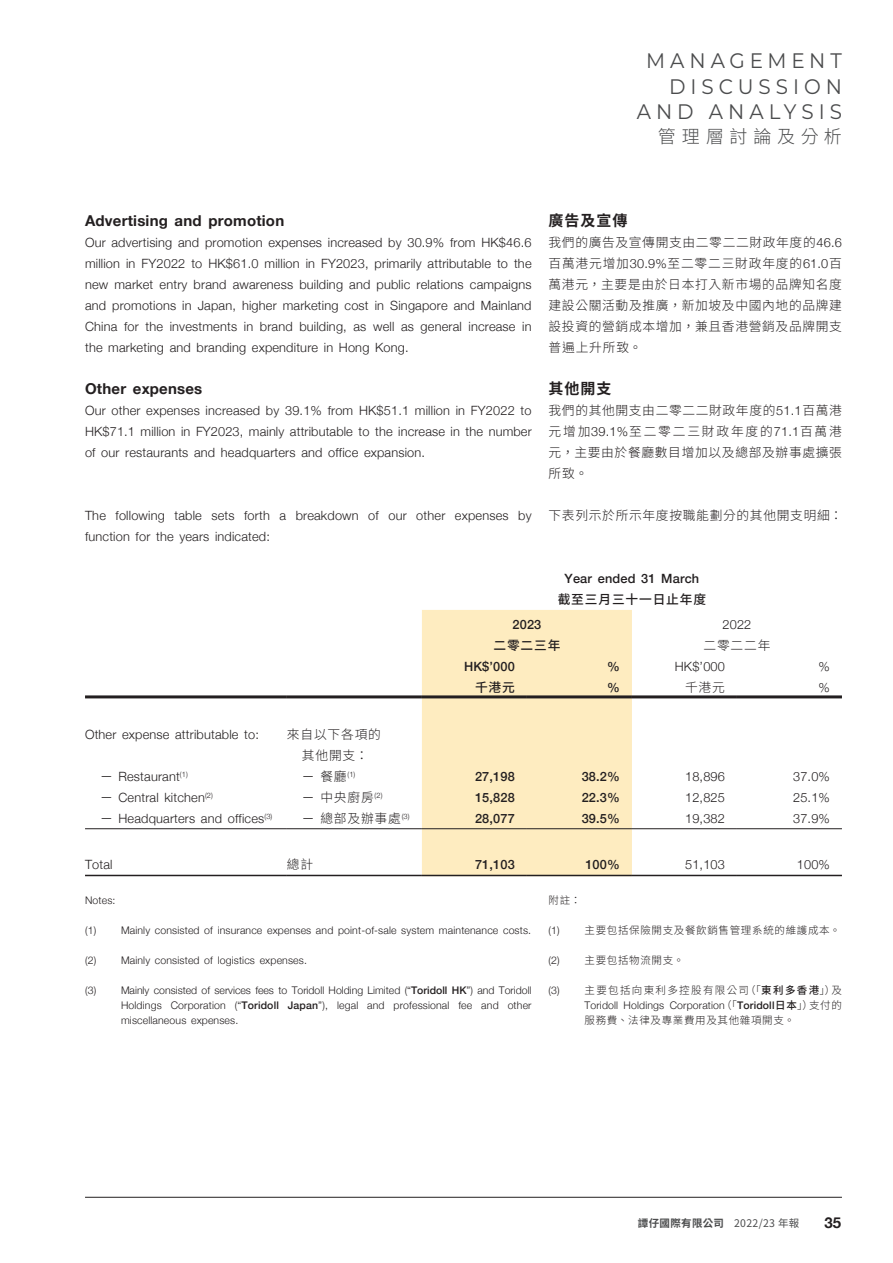
<style>
.page{position:relative;width:893px;height:1263px;background:#fff}
.page>*{position:absolute;margin:0;border:0;box-sizing:border-box;transform-origin:0 0}
.t1{font:100 21px/25.5px "Montserrat";letter-spacing:.25em;color:#4b4c4d;text-align:right;scale:.95 1}
.t2{font:300 18px "Noto Sans CJ Ktc";letter-spacing:.325em;color:#4b4c4d}
._04___H2{font:700 15px "Helvetica Neue";letter-spacing:.015em;color:#231f20}
._04___H2-2{font:700 15px "Noto Sans CJ Ktc";letter-spacing:.065em;color:#231f20}
._01_Body_Text{font:300 12.75px/21px "Helvetica Neue";letter-spacing:.015em;color:#231f20;text-align:justify}
._01_Body_Text-2{font:300 12.75px/21px "Noto Sans CJ Ktc";letter-spacing:.05em;color:#231f20;text-align:justify}
._15_Table_Stub{font:300 12.75px "Helvetica Neue";letter-spacing:.015em;color:#231f20}
._01_Body_Text-3{font:500 12.75px "Helvetica Neue";letter-spacing:.015em;color:#231f20}
._15_Table_Stub-2{font:300 12.75px/21px "Noto Sans CJ Ktc";letter-spacing:.065em;color:#231f20;text-align:center}
._01_Body_Text-4{font:500 12.75px "Noto Sans CJ Ktc";letter-spacing:.065em;color:#231f20}
._02_Note_Text{font:300 10.5px/15px "Helvetica Neue";letter-spacing:.015em;color:#231f20;text-align:justify}
._02_Note_Text-2{font:300 10.5px/15px "Noto Sans CJ Ktc";letter-spacing:.065em;color:#231f20;text-align:justify}
.t3{font:10.5px "Noto Sans CJ Ktc";letter-spacing:.03em;color:#4b4c4d}
._15_Table_Stub-3{font:300 7.5px "Helvetica Neue";color:#231f20}
.s1{font-family:"Helvetica Neue"}
.s2{font-size:12.75px}
.s3{font-family:"Noto Sans CJ Ktc";font-size:12.75px}
.s4{font-weight:500}
.s5{font-family:"Helvetica Neue";font-weight:500}
.s6{font-weight:700}
</style>
<div class="page">
<hr style="left:85px;top:1197px;width:757px;height:1px;background:#231f20">
<div style="left:422px;top:610px;width:210px;height:265px;background:#feecc0"></div>
<hr style="left:85px;top:695px;width:202px;height:3px;background:#231f20">
<hr style="left:287px;top:695px;width:135px;height:3px;background:#231f20">
<hr style="left:422px;top:695px;width:105px;height:3px;background:#231f20">
<hr style="left:527px;top:695px;width:105px;height:3px;background:#231f20">
<hr style="left:632px;top:695px;width:105px;height:3px;background:#231f20">
<hr style="left:737px;top:695px;width:105px;height:3px;background:#231f20">
<hr style="left:85px;top:828px;width:202px;height:1px;background:#231f20">
<hr style="left:287px;top:828px;width:135px;height:1px;background:#231f20">
<hr style="left:422px;top:828px;width:105px;height:1px;background:#231f20">
<hr style="left:527px;top:828px;width:105px;height:1px;background:#231f20">
<hr style="left:632px;top:828px;width:105px;height:1px;background:#231f20">
<hr style="left:737px;top:828px;width:105px;height:1px;background:#231f20">
<hr style="left:85px;top:875px;width:202px;height:1px;background:#231f20">
<hr style="left:287px;top:875px;width:135px;height:1px;background:#231f20">
<hr style="left:422px;top:875px;width:105px;height:1px;background:#231f20">
<hr style="left:527px;top:875px;width:105px;height:1px;background:#231f20">
<hr style="left:632px;top:875px;width:105px;height:1px;background:#231f20">
<hr style="left:737px;top:875px;width:105px;height:1px;background:#231f20">
<h1 class="t1" style="left:637px;top:47px;width:217px">MANAGEMENT<br>DISCUSSION<br>AND ANALYSIS</h1>
<h2 class="t2" style="left:658px;top:126px;width:186px">管理層討論及分析</h2>
<p class="_04___H2" style="left:85px;top:209px;width:201px">Advertising and promotion</p>
<p class="_01_Body_Text" style="left:85px;top:231px;width:448px">Our advertising and promotion expenses increased by 30.9% from HK$46.6 million in FY2022 to HK$61.0 million in FY2023, primarily attributable to the new market entry brand awareness building and public relations campaigns and promotions in Japan, higher marketing cost in Singapore and Mainland China for the investments in brand building, as well as general increase in the marketing and branding expenditure in Hong Kong.</p>
<p class="_04___H2" style="left:85px;top:377px;width:119px">Other expenses</p>
<p class="_01_Body_Text" style="left:85px;top:399px;width:448px">Our other expenses increased by 39.1% from HK$51.1 million in FY2022 to HK$71.1 million in FY2023, mainly attributable to the increase in the number of our restaurants and headquarters and office expansion.</p>
<p class="_01_Body_Text" style="left:85px;top:504px;width:448px">The following table sets forth a breakdown of our other expenses by function for the years indicated:</p>
<p class="_04___H2-2" style="left:549px;top:212px;width:80px">廣告及宣傳</p>
<p class="_01_Body_Text-2" style="left:549px;top:232px;width:295px">我們的廣告及宣傳開支由二零二二財政年度的<span class="s1">46.6</span>百萬港元增加<span class="s1">30.9%</span>至二零二三財政年度的<span class="s1">61.0</span>百萬港元，主要是由於日本打入新市場的品牌知名度建設公關活動及推廣，新加坡及中國內地的品牌建設投資的營銷成本增加，兼且香港營銷及品牌開支普遍上升所致。</p>
<p class="_04___H2-2" style="left:549px;top:380px;width:64px">其他開支</p>
<p class="_01_Body_Text-2" style="left:549px;top:400px;width:295px">我們的其他開支由二零二二財政年度的<span class="s1">51.1</span>百萬港元增加<span class="s1">39.1%</span>至二零二三財政年度的<span class="s1">71.1</span>百萬港元，主要由於餐廳數目增加以及總部及辦事處擴張所致。</p>
<p class="_01_Body_Text-2" style="left:549px;top:505px;width:295px">下表列示於所示年度按職能劃分的其他開支明細：</p>
<p class="_01_Body_Text-3" style="left:565px;top:568px;width:136px">Year ended 31 March</p>
<p class="_01_Body_Text-4" style="left:558px;top:592px;width:150px">截至三月三十一日止年度</p>
<p class="_01_Body_Text-3" style="left:512px;top:615px;width:30px">2023</p>
<p class="_01_Body_Text" style="left:722px;top:613px;width:30px">2022</p>
<p class="_01_Body_Text-4" style="left:493px;top:638px;width:69px">二零二三年</p>
<p class="_01_Body_Text-2" style="left:703px;top:635px;width:69px">二零二二年</p>
<p class="_01_Body_Text-3" style="left:464px;top:657px;width:52px">HK$’000</p>
<p class="_01_Body_Text-3" style="left:607px;top:657px;width:14px">%</p>
<p class="_01_Body_Text" style="left:675px;top:655px;width:52px">HK$’000</p>
<p class="_01_Body_Text" style="left:819px;top:655px;width:13px">%</p>
<p class="_01_Body_Text-4" style="left:475px;top:680px;width:41px">千港元</p>
<p class="_01_Body_Text-3" style="left:607px;top:678px;width:14px">%</p>
<p class="_01_Body_Text-2" style="left:685px;top:677px;width:41px">千港元</p>
<p class="_01_Body_Text" style="left:819px;top:676px;width:13px">%</p>
<p class="_15_Table_Stub" style="left:85px;top:724px;width:175px">Other expense attributable to:</p>
<p class="_15_Table_Stub-2" style="left:287px;top:724px;width:96px">來自以下各項的其他開支：</p>
<p class="_15_Table_Stub" style="left:100px;top:766px;width:89px">— Restaurant<sup>(1)</sup></p>
<p class="_15_Table_Stub-3" style="left:302px;top:768px;width:55px"><span class="s2">—</span> <span class="s3">餐廳</span>(1)</p>
<p class="_01_Body_Text-3" style="left:475px;top:766px;width:41px">27,198</p>
<p class="_01_Body_Text-3" style="left:582px;top:766px;width:40px">38.2%</p>
<p class="_01_Body_Text" style="left:685px;top:765px;width:41px">18,896</p>
<p class="_01_Body_Text" style="left:793px;top:765px;width:38px">37.0%</p>
<p class="_15_Table_Stub" style="left:100px;top:787px;width:114px">— Central kitchen<sup>(2)</sup></p>
<p class="_15_Table_Stub-2" style="left:302px;top:787px;width:82px"><span class="s1">—</span> 中央廚房<sup>(2)</sup></p>
<p class="_01_Body_Text-3" style="left:475px;top:787px;width:41px">15,828</p>
<p class="_01_Body_Text-3" style="left:582px;top:787px;width:40px">22.3%</p>
<p class="_01_Body_Text" style="left:685px;top:786px;width:41px">12,825</p>
<p class="_01_Body_Text" style="left:793px;top:786px;width:38px">25.1%</p>
<p class="_15_Table_Stub" style="left:100px;top:808px;width:174px">— Headquarters and offices<sup>(3)</sup></p>
<p class="_15_Table_Stub-2" style="left:302px;top:808px;width:109px"><span class="s1">—</span> 總部及辦事處<sup>(3)</sup></p>
<p class="_01_Body_Text-3" style="left:475px;top:808px;width:41px">28,077</p>
<p class="_01_Body_Text-3" style="left:582px;top:808px;width:40px">39.5%</p>
<p class="_01_Body_Text" style="left:685px;top:807px;width:41px">19,382</p>
<p class="_01_Body_Text" style="left:793px;top:807px;width:38px">37.9%</p>
<p class="_15_Table_Stub" style="left:85px;top:855px;width:29px">Total</p>
<p class="_15_Table_Stub-2" style="left:287px;top:854px;width:28px">總計</p>
<p class="_01_Body_Text-3" style="left:475px;top:855px;width:41px">71,103</p>
<p class="_01_Body_Text-3" style="left:585px;top:855px;width:36px">100%</p>
<p class="_01_Body_Text" style="left:685px;top:853px;width:41px">51,103</p>
<p class="_01_Body_Text" style="left:797px;top:853px;width:35px">100%</p>
<p class="_02_Note_Text" style="left:85px;top:892px;width:32px">Notes:</p>
<p class="_02_Note_Text" style="left:85px;top:922px;width:448px">(1) Mainly consisted of insurance expenses and point-of-sale system maintenance costs.</p>
<p class="_02_Note_Text" style="left:85px;top:952px;width:223px">(2) Mainly consisted of logistics expenses.</p>
<p class="_02_Note_Text" style="left:121px;top:982px;width:412px;text-indent:-36px">(3) Mainly consisted of services fees to Toridoll Holding Limited (“<span class="s4">Toridoll HK</span>”) and Toridoll Holdings Corporation (“<span class="s4">Toridoll Japan</span>”), legal and professional fee and other miscellaneous expenses.</p>
<p class="_02_Note_Text-2" style="left:549px;top:892px;width:34px">附註：</p>
<p class="_02_Note_Text-2" style="left:549px;top:922px;width:293px"><span class="s1">(1)</span> 主要包括保險開支及餐飲銷售管理系統的維護成本。</p>
<p class="_02_Note_Text-2" style="left:549px;top:952px;width:137px"><span class="s1">(2)</span> 主要包括物流開支。</p>
<p class="_02_Note_Text-2" style="left:585px;top:982px;width:259px;text-indent:-36px"><span class="s1">(3)</span> 主要包括向東利多控股有限公司（「<span class="s4">東利多香港</span>」）及<span class="s1">Toridoll Holdings Corporation</span>（「<span class="s5">Toridoll</span><span class="s4">日本</span>」）支付的服務費、法律及專業費用及其他雜項開支。</p>
<p class="t3" style="left:638px;top:1217px;width:163px"><span class="s6">譚仔國際有限公司</span> 2022/23 年報</p>
<p class="_04___H2" style="left:825px;top:1211px;width:18px">35</p>
</div>
